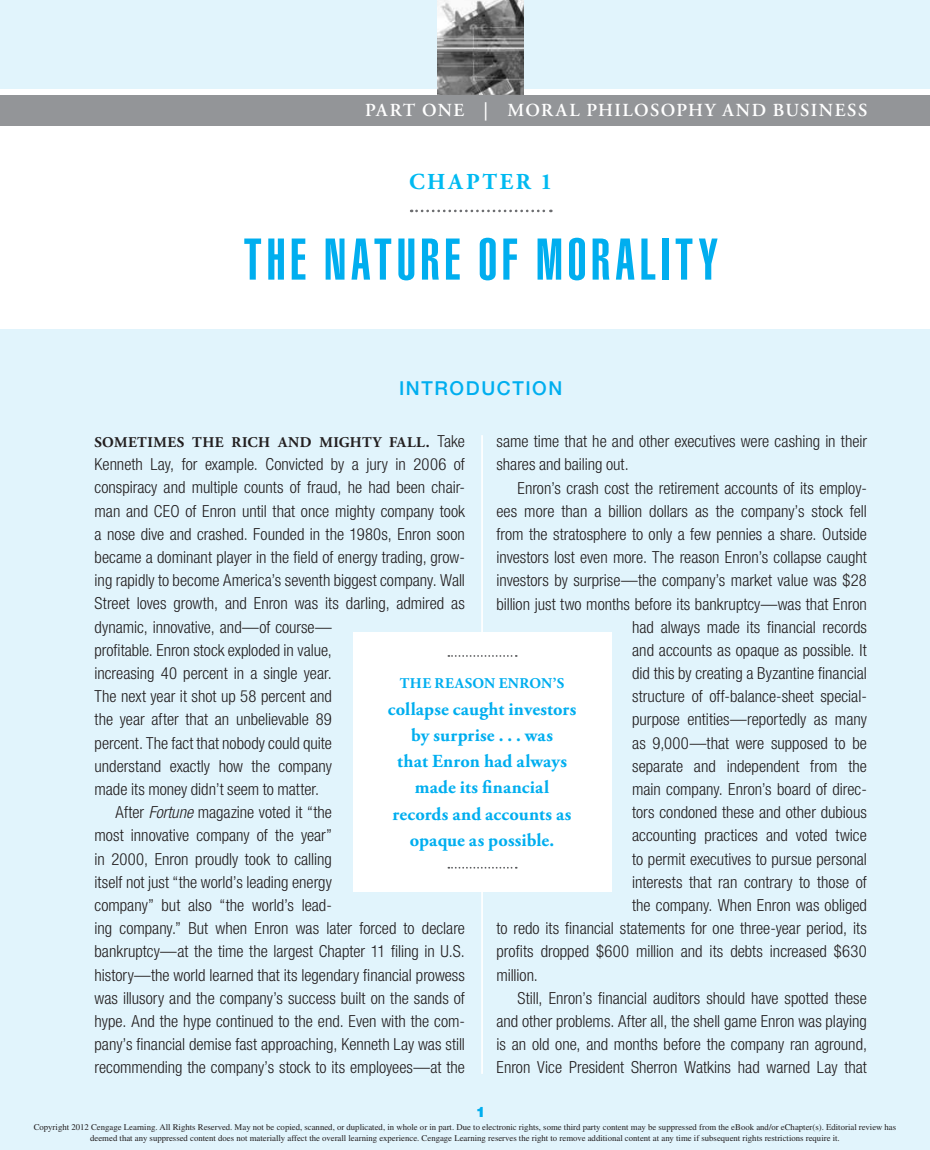
<style>
.page{position:relative;width:930px;height:1150px;background:#fff}
.page>*{position:absolute;margin:0;border:0;box-sizing:border-box;transform-origin:0 0}
.t1{font:57.75px "Helvetica LT Std Ultra Comp";letter-spacing:.08em;color:#00aeef}
.t2{font:700 22.75px "Adobe Garamond Pro";color:#00baf1}
.t3{font:500 19.25px "Helvetica Neue LT Std";letter-spacing:.08em;color:#00aeef}
.t4{font:700 18.38px/26.2px "Adobe Garamond Pro";letter-spacing:.01em;color:#00aeef;text-align:center}
.t5{font:600 18.38px "Adobe Garamond Pro";letter-spacing:.08em;color:#fff}
.t6{font:300 condensed 16.62px "Helvetica Neue LT Std";color:#231f20}
.t7{font:700 14.88px "Adobe Garamond Pro";letter-spacing:.035em;color:#231f20}
.t8{font:700 14.88px "Adobe Garamond Pro";letter-spacing:.045em;color:#00aeef}
.t9{font:900 14.35px "Helvetica Neue LT Std";color:#00aeef}
.t10{font:8.75px/10.5px "Times";color:#231f20;text-align:center}
.s1{font-family:"Helvetica Neue LT Std";font-weight:300;font-stretch:condensed;font-size:16.62px}
.s2{font-style:italic}
</style>
<div class="page">
<div style="left:0;top:0;width:929px;height:1150px;background:#e1f4fc"></div>
<div style="left:0;top:90px;width:929px;height:239px;background:#fff"></div>
<img style="left:437px;top:0;width:86px;height:96px">
<div style="left:0;top:96px;width:929px;height:30px;background:#939598"></div>
<svg style="left:411px;top:210px;width:140px;height:2px"></svg>
<hr style="left:481px;top:435px;width:2px;height:639px;background:#fff">
<div style="left:353px;top:632px;width:258px;height:259px;background:#fff"></div>
<svg style="left:448px;top:655px;width:68px;height:2px"></svg>
<svg style="left:448px;top:867px;width:68px;height:1px"></svg>
<p class="t5" style="left:365px;top:99px;width:503px">PART ONE | MORAL PHILOSOPHY AND BUSINESS</p>
<p class="t2" style="left:409px;top:168px;width:145px">Cha pter 1</p>
<p class="t1" style="left:243px;top:226px;width:475px">THE NATURE OF MORALITY</p>
<p class="t3" style="left:399px;top:376px;width:165px">INTRODUCTION</p>
<p class="t7" style="left:94px;top:434px;width:372px">sometimes the rich and mighty fall . <span class="s1">Take</span></p>
<p class="t6" style="left:95px;top:455px;width:372px">Kenneth Lay, for example. Convicted by a jury in 2006 of</p>
<p class="t6" style="left:95px;top:478px;width:372px">conspiracy and multiple counts of fraud, he had been chair-</p>
<p class="t6" style="left:95px;top:501px;width:372px">man and CEO of Enron until that once mighty company took</p>
<p class="t6" style="left:95px;top:524px;width:372px">a nose dive and crashed. Founded in the 1980s, Enron soon</p>
<p class="t6" style="left:95px;top:547px;width:372px">became a dominant player in the field of energy trading, grow-</p>
<p class="t6" style="left:95px;top:571px;width:372px">ing rapidly to become America’s seventh biggest company. Wall</p>
<p class="t6" style="left:95px;top:594px;width:372px">Street loves growth, and Enron was its darling, admired as</p>
<p class="t6" style="left:95px;top:617px;width:239px">dynamic, innovative, and—of course—</p>
<p class="t6" style="left:95px;top:640px;width:239px">profitable. Enron stock exploded in value,</p>
<p class="t6" style="left:95px;top:663px;width:239px">increasing 40 percent in a single year.</p>
<p class="t6" style="left:95px;top:687px;width:239px">The next year it shot up 58 percent and</p>
<p class="t6" style="left:95px;top:710px;width:239px">the year after that an unbelievable 89</p>
<p class="t6" style="left:95px;top:733px;width:239px">percent. The fact that nobody could quite</p>
<p class="t6" style="left:95px;top:756px;width:239px">understand exactly how the company</p>
<p class="t6" style="left:95px;top:779px;width:226px">made its money didn’t seem to matter.</p>
<p class="t6" style="left:115px;top:803px;width:218px">After <span class="s2">Fortune</span> magazine voted it “the</p>
<p class="t6" style="left:94px;top:826px;width:239px">most innovative company of the year”</p>
<p class="t6" style="left:94px;top:849px;width:239px">in 2000, Enron proudly took to calling</p>
<p class="t6" style="left:94px;top:872px;width:239px">itself not just “the world’s leading energy</p>
<p class="t6" style="left:94px;top:895px;width:239px">company” but also “the world’s lead-</p>
<p class="t6" style="left:94px;top:919px;width:372px">ing company.” But when Enron was later forced to declare</p>
<p class="t6" style="left:94px;top:942px;width:372px">bankruptcy—at the time the largest Chapter 11 filing in U.S.</p>
<p class="t6" style="left:94px;top:965px;width:372px">history—the world learned that its legendary financial prowess</p>
<p class="t6" style="left:94px;top:988px;width:372px">was illusory and the company’s success built on the sands of</p>
<p class="t6" style="left:94px;top:1011px;width:372px">hype. And the hype continued to the end. Even with the com-</p>
<p class="t6" style="left:94px;top:1034px;width:372px">pany’s financial demise fast approaching, Kenneth Lay was still</p>
<p class="t6" style="left:94px;top:1058px;width:372px">recommending the company’s stock to its employees—at the</p>
<p class="t6" style="left:496px;top:432px;width:372px">same time that he and other executives were cashing in their</p>
<p class="t6" style="left:496px;top:455px;width:134px">shares and bailing out.</p>
<p class="t6" style="left:517px;top:478px;width:351px">Enron’s crash cost the retirement accounts of its employ-</p>
<p class="t6" style="left:496px;top:501px;width:372px">ees more than a billion dollars as the company’s stock fell</p>
<p class="t6" style="left:496px;top:524px;width:372px">from the stratosphere to only a few pennies a share. Outside</p>
<p class="t6" style="left:496px;top:548px;width:372px">investors lost even more. The reason Enron’s collapse caught</p>
<p class="t6" style="left:496px;top:571px;width:372px">investors by surprise—the company’s market value was $28</p>
<p class="t6" style="left:496px;top:594px;width:372px">billion just two months before its bankruptcy—was that Enron</p>
<p class="t6" style="left:632px;top:617px;width:236px">had always made its financial records</p>
<p class="t6" style="left:632px;top:640px;width:236px">and accounts as opaque as possible. It</p>
<p class="t6" style="left:632px;top:664px;width:236px">did this by creating a Byzantine financial</p>
<p class="t6" style="left:632px;top:687px;width:236px">structure of off-balance-sheet special-</p>
<p class="t6" style="left:632px;top:710px;width:236px">purpose entities—reportedly as many</p>
<p class="t6" style="left:632px;top:733px;width:236px">as 9,000—that were supposed to be</p>
<p class="t6" style="left:632px;top:756px;width:236px">separate and independent from the</p>
<p class="t6" style="left:632px;top:780px;width:236px">main company. Enron’s board of direc-</p>
<p class="t6" style="left:632px;top:803px;width:236px">tors condoned these and other dubious</p>
<p class="t6" style="left:632px;top:826px;width:236px">accounting practices and voted twice</p>
<p class="t6" style="left:632px;top:849px;width:236px">to permit executives to pursue personal</p>
<p class="t6" style="left:632px;top:872px;width:236px">interests that ran contrary to those of</p>
<p class="t6" style="left:632px;top:895px;width:236px">the company. When Enron was obliged</p>
<p class="t6" style="left:496px;top:919px;width:372px">to redo its financial statements for one three-year period, its</p>
<p class="t6" style="left:496px;top:942px;width:372px">profits dropped $600 million and its debts increased $630</p>
<p class="t6" style="left:496px;top:965px;width:43px">million.</p>
<p class="t6" style="left:517px;top:988px;width:351px">Still, Enron’s financial auditors should have spotted these</p>
<p class="t6" style="left:496px;top:1011px;width:372px">and other problems. After all, the shell game Enron was playing</p>
<p class="t6" style="left:496px;top:1035px;width:372px">is an old one, and months before the company ran aground,</p>
<p class="t6" style="left:496px;top:1058px;width:372px">Enron Vice President Sherron Watkins had warned Lay that</p>
<p class="t8" style="left:400px;top:675px;width:166px">The reason Enron’s</p>
<p class="t4" style="left:388px;top:696px;width:190px">collapse caught investors by surprise . . . was<br>that Enron had always made its financial records and accounts as opaque as possible.</p>
<p class="t9" style="left:476px;top:1103px;width:11px">1</p>
<p class="t10" style="left:34px;top:1122px;width:863px">Copyright 2012 Cengage Learning. All Rights Reserved. May not be copied, scanned, or duplicated, in whole or in part. Due to electronic rights, some third party content may be suppressed from the eBook and/or eChapter(s). Editorial review has deemed that any suppressed content does not materially affect the overall learning experience. Cengage Learning reserves the right to remove additional content at any time if subsequent rights restrictions require it.</p>
</div>
